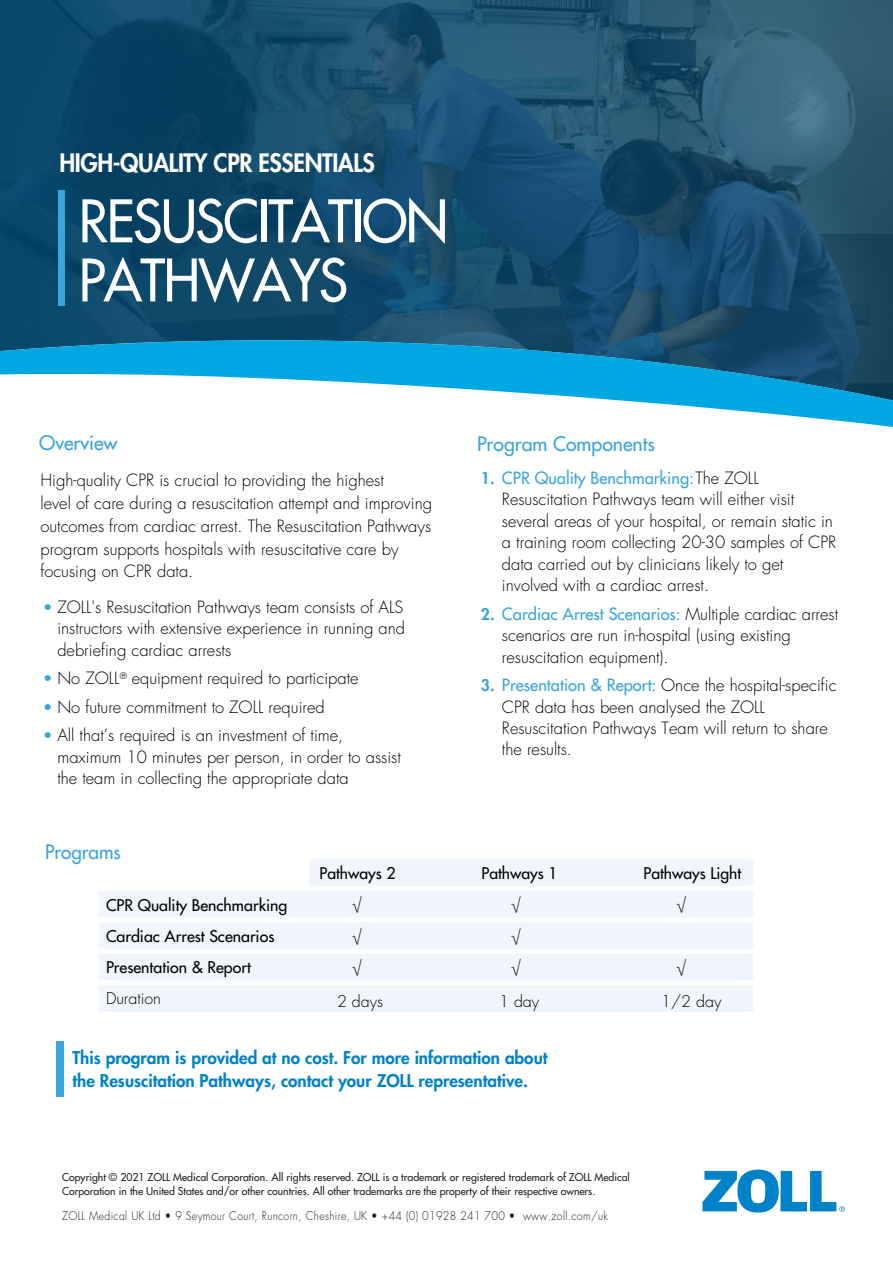
<style>
.page{position:relative;width:893px;height:1263px;background:#fff}
.page>*{position:absolute;margin:0;border:0;box-sizing:border-box;transform-origin:0 0}
.t1{font:500 57px/59.1px "Futura Std";letter-spacing:-.03em;color:#fff;scale:.95 1}
.t2{font:800 24.75px "Futura Std";letter-spacing:-.015em;color:#fff;scale:.95 1}
.t3{font:500 19.5px "Futura Std";color:#3aa5dd}
.t4{font:800 17.1px/23.5px "Futura Std";color:#0082c8}
.t5{font:300 16.5px/21.5px "Futura Std";color:#000}
.t6{font:300 16.05px/31.5px "Futura Std";color:#000;text-align:justify}
.t7{font:500 15.75px/31px "Futura Std";color:#000}
.t8{font:300 15.75px "Futura Std";color:#000}
.t9{font:300 11.7px "Futura Std";letter-spacing:.035em;color:#231f20;scale:.9 1}
.t10{font:500 10.5px/13.5px "Futura Std";color:#231f20}
.s1{font-weight:400;font-size:15.75px;color:#3aa5dd}
.s2{font-weight:800;font-size:15.75px;color:#3aa5dd}
.s3{font-weight:500;color:#3aa5dd}
</style>
<div class="page">
<svg style="left:99px;top:859px;width:654px;height:153px"></svg>
<img style="left:0;top:1px;width:893px;height:339px">
<svg style="left:702px;top:1169px;width:143px;height:44px"></svg>
<img style="left:56px;top:1041px;width:8px;height:55px">
<img style="left:58px;top:191px;width:6px;height:115px">
<svg style="left:0;top:340px;width:893px;height:87px"></svg>
<h2 class="t2" style="left:59px;top:148px;width:333px">HIGH-QUALITY CPR ESSENTIALS</h2>
<h1 class="t1" style="left:79px;top:192px;width:391px">RESUSCITATION<br>PATHWAYS</h1>
<p class="t3" style="left:39px;top:431px;width:80px">Overview</p>
<p class="t5" style="left:40px;top:469px;width:393px;line-height:22.8px">High-quality CPR is crucial to providing the highest<br>level of care during a resuscitation attempt and improving outcomes from cardiac arrest. The Resuscitation Pathways program supports hospitals with resuscitative care by focusing on CPR data.</p>
<p class="t5" style="left:57px;top:596px;width:349px;text-align:justify;text-indent:-14px"><span class="s1">•</span> ZOLL's Resuscitation Pathways team consists of ALS instructors with extensive experience in running and debriefing cardiac arrests</p>
<p class="t5" style="left:43px;top:668px;width:317px"><span class="s1">•</span> No ZOLL<sup>®</sup> equipment required to participate</p>
<p class="t5" style="left:43px;top:696px;width:283px"><span class="s1">•</span> No future commitment to ZOLL required</p>
<p class="t5" style="left:57px;top:725px;width:345px;text-indent:-14px"><span class="s1">•</span> All that’s required is an investment of time, maximum 10 minutes per person, in order to assist the team in collecting the appropriate data</p>
<p class="t3" style="left:477px;top:431px;width:179px">Program Components</p>
<p class="t5" style="left:502px;top:468px;width:336px;text-indent:-21px"><span class="s2">1.</span> <span class="s3">CPR Quality Benchmarking:</span> The ZOLL Resuscitation Pathways team will either visit several areas of your hospital, or remain static in a training room collecting 20-30 samples of CPR data carried out by clinicians likely to get involved with a cardiac arrest.</p>
<p class="t5" style="left:502px;top:603px;width:338px;text-indent:-21px"><span class="s2">2.</span> <span class="s3">Cardiac Arrest Scenarios:</span> Multiple cardiac arrest scenarios are run in-hospital (using existing resuscitation equipment).</p>
<p class="t5" style="left:502px;top:675px;width:336px;text-indent:-21px"><span class="s2">3.</span> <span class="s3">Presentation &amp; Report:</span> Once the hospital-specific CPR data has been analysed the ZOLL Resuscitation Pathways Team will return to share the results.</p>
<p class="t3" style="left:45px;top:839px;width:77px">Programs</p>
<p class="t7" style="left:106px;top:890px;width:183px">CPR Quality Benchmarking<br>Cardiac Arrest Scenarios<br>Presentation &amp; Report</p>
<p class="t8" style="left:106px;top:989px;width:56px">Duration</p>
<p class="t7" style="left:320px;top:858px;width:77px">Pathways 2</p>
<p class="t7" style="left:482px;top:858px;width:77px">Pathways 1</p>
<p class="t7" style="left:644px;top:858px;width:99px">Pathways Light</p>
<p class="t6" style="left:352px;top:889px;width:12px">√ √ √</p>
<p class="t6" style="left:511px;top:889px;width:12px">√ √ √</p>
<p class="t6" style="left:676px;top:889px;width:12px">√</p>
<p class="t6" style="left:676px;top:952px;width:12px">√</p>
<p class="t8" style="left:337px;top:991px;width:48px">2 days</p>
<p class="t8" style="left:499px;top:991px;width:42px">1 day</p>
<p class="t8" style="left:661px;top:991px;width:62px">1/2 day</p>
<p class="t4" style="left:72px;top:1045px;width:477px">This program is provided at no cost. For more information about the Resuscitation Pathways, contact your ZOLL representative.</p>
<p class="t10" style="left:62px;top:1171px;width:569px">Copyright © 2021 ZOLL Medical Corporation. All rights reserved. ZOLL is a trademark or registered trademark of ZOLL Medical<br>Corporation in the United States and/or other countries. All other trademarks are the property of their respective owners.</p>
<p class="t9" style="left:62px;top:1208px;width:608px">ZOLL Medical UK Ltd • 9 Seymour Court, Runcorn, Cheshire, UK • +44 (0) 01928 241 700 • www.zoll.com/uk</p>
</div>
